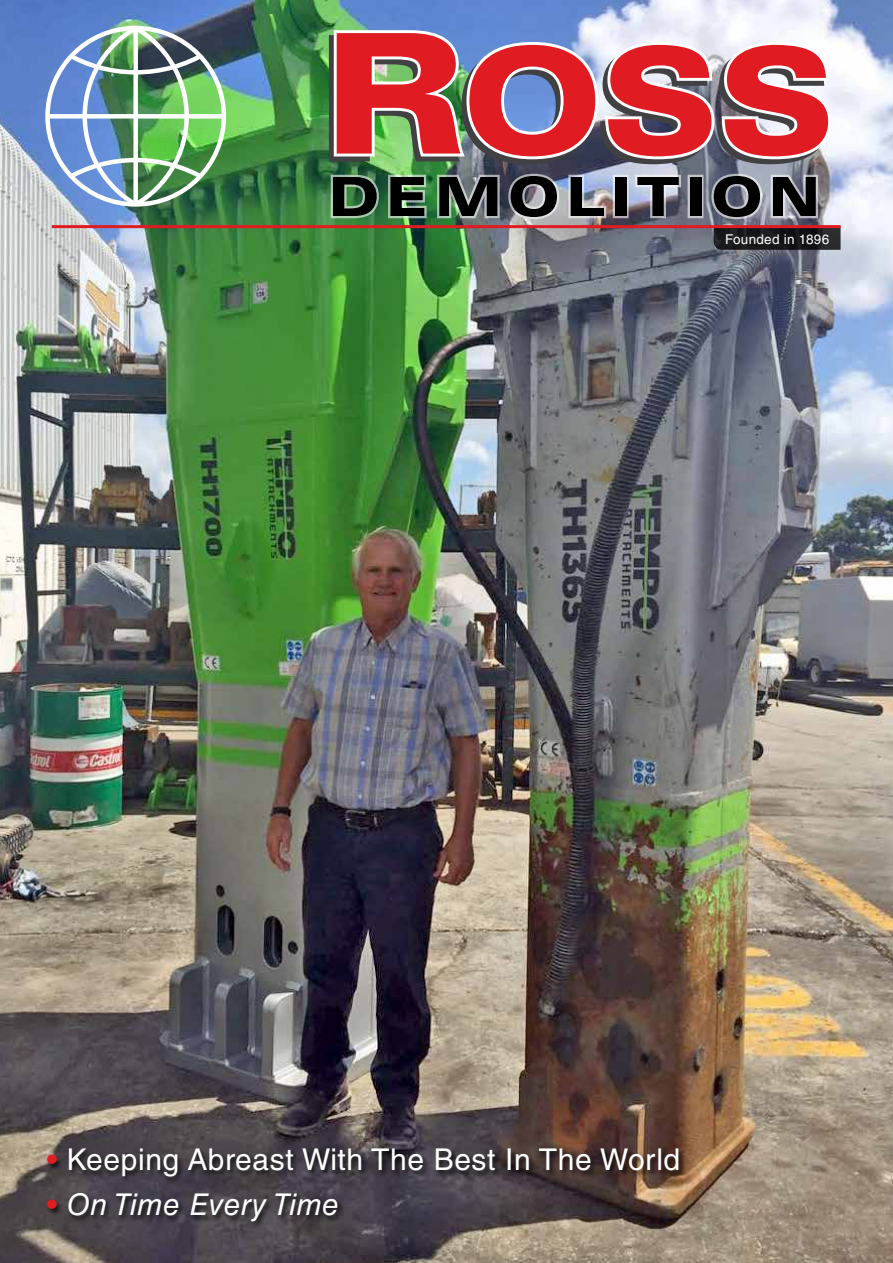
<style>
.page{position:relative;width:893px;height:1263px;background:#fff}
.page>*{position:absolute;margin:0;border:0;box-sizing:border-box;transform-origin:0 0}
.t1{font:900 expanded 54px "Univers LT Std";letter-spacing:.1em;color:#000}
.t2{font:30px "Helvetica LT Std";letter-spacing:.02em;color:#fff}
.t3{font:italic 30px "Helvetica LT Std";letter-spacing:.02em;color:#fff}
.t4{font:13.5px "Helvetica LT Std";letter-spacing:.02em;color:#fff}
.s1{color:#e11b22}
.s2{font-style:normal;color:#e11b22}
</style>
<div class="page">
<img style="left:0;top:0;width:893px;height:1263px">
<img style="left:48px;top:28px;width:176px;height:176px">
<div style="left:45px;top:26px;width:181px;height:181px;border:4px solid #fff;border-radius:50%"></div>
<svg style="left:326px;top:32px;width:503px;height:135px;background:#5d7668"></svg>
<svg style="left:331px;top:27px;width:503px;height:135px"></svg>
<svg style="left:337px;top:33px;width:491px;height:123px;background:#c46067"></svg>
<img style="left:329px;top:172px;width:512px;height:78px">
<hr style="left:52px;top:225px;width:788px;height:3px;background:#e11b22">
<div style="left:46px;top:1147px;width:640px;height:82px;background:#000;opacity:.75"></div>
<h1 class="t1" style="left:328px;top:165px;width:494px">DEMOLITION</h1>
<p class="t4" style="left:725px;top:231px;width:106px">Founded in 1896</p>
<p class="t2" style="left:47px;top:1142px;width:635px"><span class="s1">•</span> Keeping Abreast With The Best In The World</p>
<p class="t3" style="left:47px;top:1187px;width:294px"><span class="s2">•</span> On Time Every Time</p>
</div>
